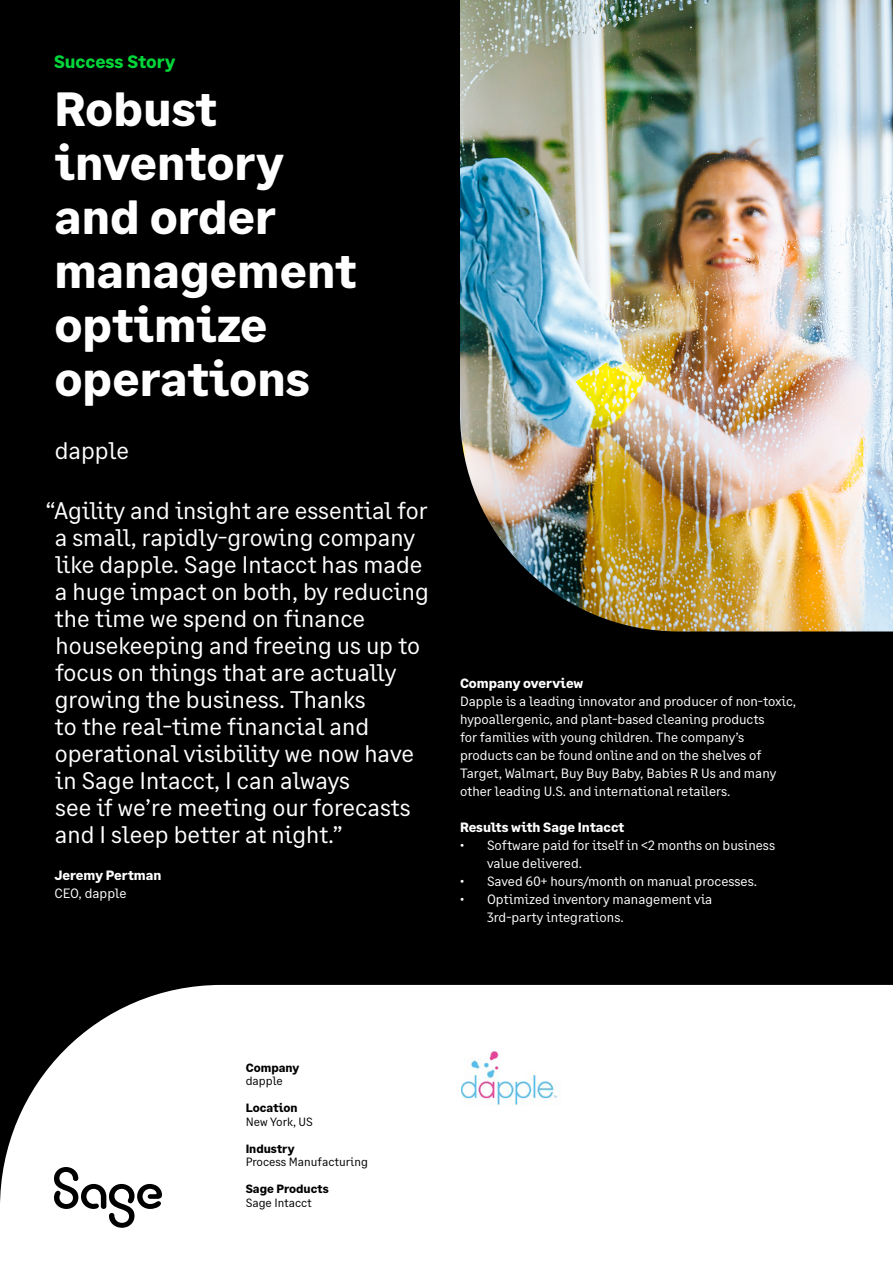
<style>
.page{position:relative;width:893px;height:1263px;background:#000}
.page>*{position:absolute;margin:0;border:0;box-sizing:border-box;transform-origin:0 0}
.t1{font:700 48px/54px "Sage Text";color:#fff}
.t2{font:24px/27px "Sage Text";color:#fff}
.t3{font:700 18px "Sage Text";color:#00d639}
.t4{font:13.5px/18px "Sage Text";color:#fff}
.t5{font:700 13.5px "Sage Text";color:#fff}
.t6{font:12px "Sage Text";color:#000}
.t7{font:700 12px "Sage Text";color:#000}
</style>
<div class="page">
<div style="left:0;top:985px;width:893px;height:278px;background:#fff"></div>
<img style="left:461px;top:1052px;width:103px;height:53px">
<img style="left:460px;top:0;width:433px;height:631px">
<svg style="left:54px;top:1167px;width:108px;height:61px"></svg>
<h3 class="t3" style="left:54px;top:51px;width:123px">Success Story</h3>
<h1 class="t1" style="left:54px;top:83px;width:303px">Robust inventory and order management optimize operations</h1>
<h2 class="t2" style="left:55px;top:437px;width:76px">dapple</h2>
<p class="t2" style="left:55px;top:497px;width:376px;text-indent:-9px">“Agility and insight are essential for a small, rapidly-growing company like dapple. Sage Intacct has made a huge impact on both, by reducing the time we spend on finance housekeeping and freeing us up to focus on things that are actually growing the business. Thanks<br>to the real-time financial and operational visibility we now have in Sage Intacct, I can always<br>see if we’re meeting our forecasts and I sleep better at night.”</p>
<p class="t5" style="left:54px;top:867px;width:109px">Jeremy Pertman</p>
<p class="t4" style="left:54px;top:885px;width:74px">CEO, dapple</p>
<p class="t5" style="left:460px;top:675px;width:125px">Company overview</p>
<p class="t4" style="left:460px;top:692px;width:337px">Dapple is a leading innovator and producer of non-toxic, hypoallergenic, and plant-based cleaning products<br>for families with young children. The company’s products can be found online and on the shelves of Target, Walmart, Buy Buy Baby, Babies R Us and many other leading U.S. and international retailers.</p>
<p class="t5" style="left:460px;top:819px;width:166px">Results with Sage Intacct</p>
<p class="t4" style="left:487px;top:836px;width:290px;text-indent:-27px">• Software paid for itself in &lt;2 months on business value delivered.</p>
<p class="t4" style="left:460px;top:872px;width:299px">• Saved 60+ hours/month on manual processes.</p>
<p class="t4" style="left:487px;top:890px;width:227px;text-indent:-27px">• Optimized inventory management via<br>3rd-party integrations.</p>
<p class="t7" style="left:246px;top:1060px;width:55px">Company</p>
<p class="t6" style="left:246px;top:1074px;width:39px">dapple</p>
<p class="t7" style="left:246px;top:1100px;width:54px">Location</p>
<p class="t6" style="left:246px;top:1114px;width:69px">New York, US</p>
<p class="t7" style="left:246px;top:1141px;width:50px">Industry</p>
<p class="t6" style="left:246px;top:1155px;width:124px">Process Manufacturing</p>
<p class="t7" style="left:246px;top:1181px;width:84px">Sage Products</p>
<p class="t6" style="left:246px;top:1195px;width:68px">Sage Intacct</p>
</div>
